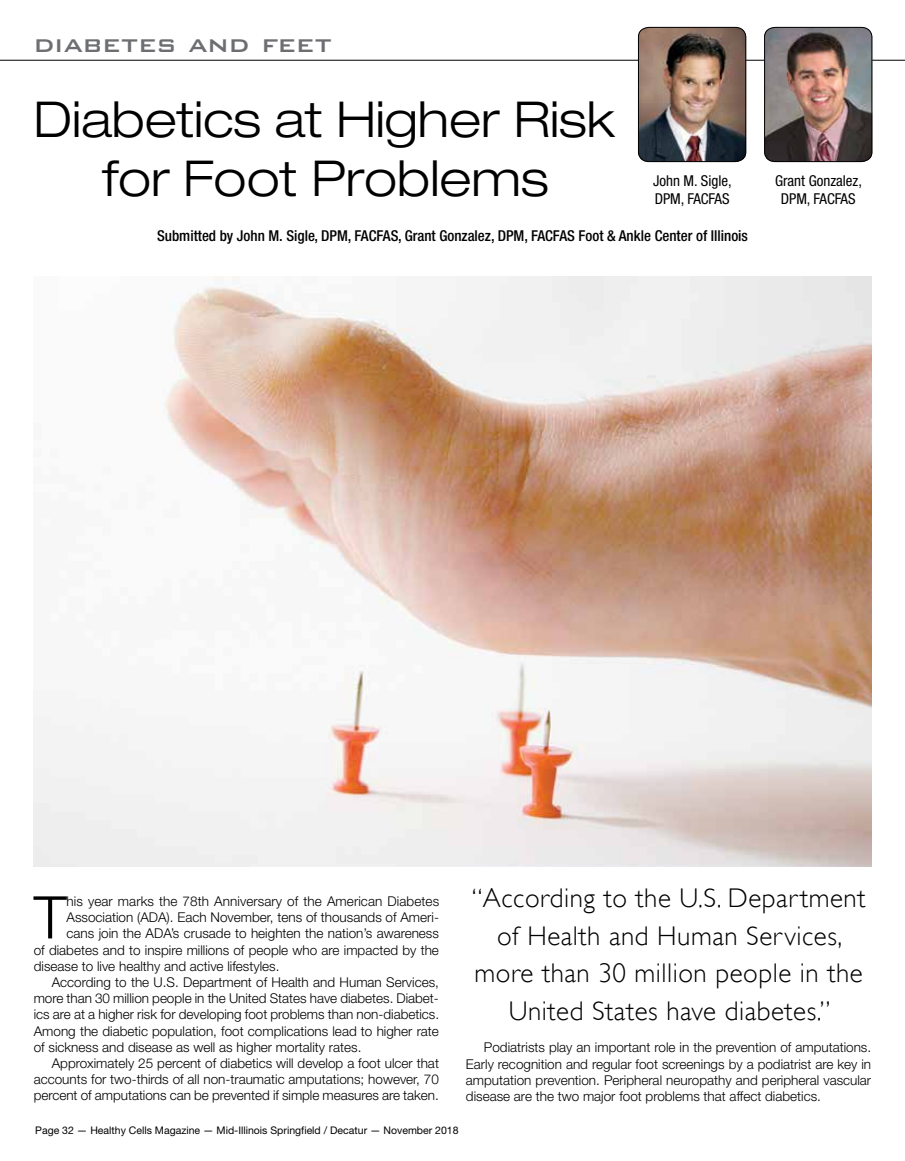
<style>
.page{position:relative;width:905px;height:1161px;background:#fff}
.page>*{position:absolute;margin:0;border:0;box-sizing:border-box;transform-origin:0 0}
.t1{font:300 58.95px "Helvetica Neue LT Std";color:#000}
.t2{font:300 expanded 49.5px/59.4px "Helvetica Neue LT Std";color:#000;text-align:center}
.t3{font:500 30px "Bank Gothic BT";color:#6d6e71}
.t4{font:300 27px/37.5px "Gill Sans";letter-spacing:.02em;color:#000;text-align:center}
.t5{font:500 condensed 15px "Helvetica Neue LT Std";color:#000}
.t6{font:condensed 15px/18px "Helvetica Neue LT Std";color:#000;text-align:center}
.t7{font:300 13.5px/16.2px "Helvetica Neue LT Std";color:#000;text-align:justify}
.t8{font:10.5px "Helvetica Neue LT Std";color:#000}
</style>
<div class="page">
<hr style="left:0;top:60px;width:904px;height:1px;background:#000">
<img style="left:763px;top:27px;width:109px;height:135px">
<img style="left:637px;top:27px;width:109px;height:135px">
<img style="left:34px;top:277px;width:837px;height:590px">
<h3 class="t3" style="left:34px;top:28px;width:300px">diabetes and feet</h3>
<h2 class="t2" style="left:34px;top:89px;width:583px">Diabetics at Higher Risk for Foot Problems</h2>
<p class="t5" style="left:157px;top:227px;width:592px">Submitted by John M. Sigle, DPM, FACFAS, Grant Gonzalez, DPM, FACFAS Foot &amp; Ankle Center of Illinois</p>
<p class="t6" style="left:653px;top:171px;width:80px;text-align:left">John M. Sigle,<br>DPM, FACFAS</p>
<p class="t6" style="left:775px;top:171px;width:88px">Grant Gonzalez,<br>DPM, FACFAS</p>
<h1 class="t1" style="left:34px;top:881px;width:34px">T</h1>
<p class="t7" style="left:66px;top:893px;width:374px">his year marks the 78th Anniversary of the American Diabetes</p>
<p class="t7" style="left:66px;top:909px;width:374px">Association (ADA). Each November, tens of thousands of Ameri-</p>
<p class="t7" style="left:66px;top:925px;width:374px">cans join the ADA’s crusade to heighten the nation’s awareness</p>
<p class="t7" style="left:34px;top:941px;width:406px">of diabetes and to inspire millions of people who are impacted by the</p>
<p class="t7" style="left:34px;top:958px;width:247px">disease to live healthy and active lifestyles.</p>
<p class="t7" style="left:52px;top:974px;width:388px">According to the U.S. Department of Health and Human Services,</p>
<p class="t7" style="left:34px;top:990px;width:406px">more than 30 million people in the United States have diabetes. Diabet-</p>
<p class="t7" style="left:34px;top:1006px;width:407px">ics are at a higher risk for developing foot problems than non-diabetics.</p>
<p class="t7" style="left:34px;top:1022px;width:406px">Among the diabetic population, foot complications lead to higher rate</p>
<p class="t7" style="left:34px;top:1039px;width:329px">of sickness and disease as well as higher mortality rates.</p>
<p class="t7" style="left:52px;top:1055px;width:389px">Approximately 25 percent of diabetics will develop a foot ulcer that</p>
<p class="t7" style="left:34px;top:1071px;width:406px">accounts for two-thirds of all non-traumatic amputations; however, 70</p>
<p class="t7" style="left:34px;top:1087px;width:406px">percent of amputations can be prevented if simple measures are taken.</p>
<h3 class="t4" style="left:471px;top:880px;width:395px">“According to the U.S. Department of Health and Human Services, more than 30 million people in the<br>United States have diabetes.”</h3>
<p class="t7" style="left:466px;top:1039px;width:407px;text-indent:18px">Podiatrists play an important role in the prevention of amputations.<br>Early recognition and regular foot screenings by a podiatrist are key in amputation prevention. Peripheral neuropathy and peripheral vascular disease are the two major foot problems that affect diabetics.</p>
<p class="t8" style="left:35px;top:1124px;width:425px">Page 32 — Healthy Cells Magazine — Mid-Illinois Springfield / Decatur — November 2018</p>
</div>
